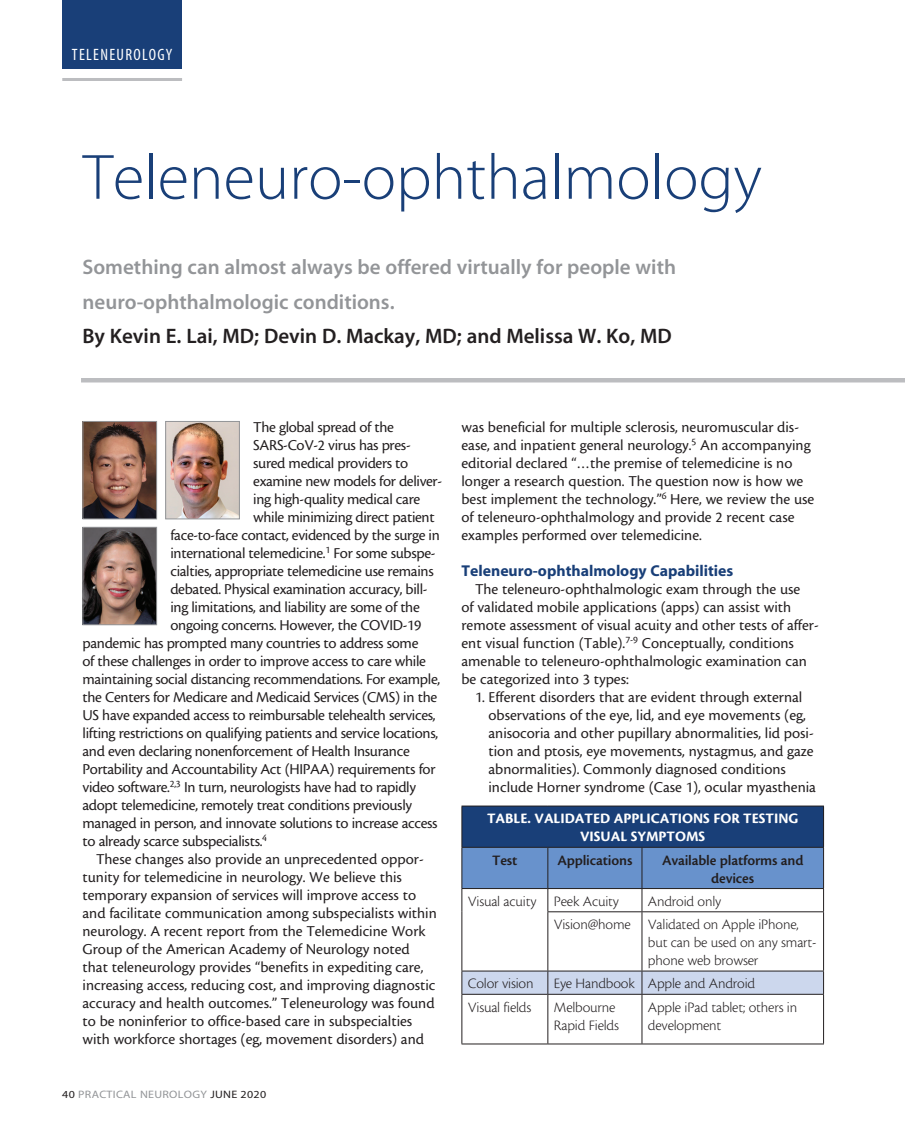
<style>
.page{position:relative;width:905px;height:1134px;background:#fff}
.page>*{position:absolute;margin:0;border:0;box-sizing:border-box;transform-origin:0 0}
.headline{font:64.5px "Myriad MM 215 600";color:#193f78}
.deck{font:21px "Myriad MM 565 600";color:#939598}
.author{font:21px "Myriad MM 565 600";color:#231f20}
.t1{font:16.5px "Myriad MM 400 300";letter-spacing:.08em;color:#fff}
.body{font:15.75px/18px "Cronos MM 408 10";color:#231f20}
.body-2{font:15.75px "Cronos MM 408 10";letter-spacing:-.02em;color:#231f20}
.subhead{font:15.75px "Myriad MM 700 600";color:#193f78}
.table_body{font:15px/18px "Cronos MM 250 10";letter-spacing:-.01em;color:#231f20}
.Table_Head{font:15px/18px "Cronos MM 700 10";color:#fff;text-align:center}
.Table_Subhead{font:15px/18px "Cronos MM 574 10";letter-spacing:-.01em;color:#231f20;text-align:center}
.t2{font:10.8px "Myriad MM 400 600";letter-spacing:.025em;color:#939598;scale:1.11 1}
.s1{color:#231f20}
</style>
<div class="page">
<div style="left:62px;top:0;width:120px;height:69px;background:#193f78"></div>
<hr style="left:62px;top:78px;width:120px;height:3px;background:#bcbdc0">
<hr style="left:81px;top:378px;width:823px;height:4px;background:#bcbdc0">
<img style="left:85px;top:423px;width:70px;height:94px">
<div style="left:83px;top:421px;width:74px;height:98px;border:1px solid #939598"></div>
<img style="left:85px;top:529px;width:70px;height:94px">
<div style="left:83px;top:527px;width:74px;height:98px;border:1px solid #939598"></div>
<img style="left:167px;top:423px;width:71px;height:94px">
<div style="left:165px;top:421px;width:75px;height:98px;border:1px solid #939598"></div>
<div style="left:462px;top:806px;width:361px;height:41px;background:#193f78"></div>
<hr style="left:461px;top:806px;width:87px;height:1px;background:#231f20">
<hr style="left:461px;top:806px;width:1px;height:41px;background:#231f20">
<hr style="left:548px;top:806px;width:94px;height:1px;background:#231f20">
<hr style="left:642px;top:806px;width:182px;height:1px;background:#231f20">
<hr style="left:823px;top:806px;width:1px;height:41px;background:#231f20">
<svg style="left:461px;top:847px;width:363px;height:65px"></svg>
<hr style="left:461px;top:912px;width:1px;height:59px;background:#231f20">
<hr style="left:547px;top:911px;width:95px;height:1px;background:#231f20">
<hr style="left:547px;top:912px;width:1px;height:59px;background:#231f20">
<hr style="left:642px;top:911px;width:182px;height:1px;background:#231f20">
<hr style="left:641px;top:912px;width:1px;height:59px;background:#231f20">
<hr style="left:823px;top:912px;width:1px;height:59px;background:#231f20">
<svg style="left:461px;top:971px;width:363px;height:23px"></svg>
<hr style="left:461px;top:994px;width:87px;height:1px;background:#231f20">
<hr style="left:461px;top:995px;width:1px;height:49px;background:#231f20">
<hr style="left:548px;top:994px;width:94px;height:1px;background:#231f20">
<hr style="left:547px;top:995px;width:1px;height:49px;background:#231f20">
<hr style="left:642px;top:994px;width:182px;height:1px;background:#231f20">
<hr style="left:641px;top:995px;width:1px;height:49px;background:#231f20">
<hr style="left:823px;top:995px;width:1px;height:49px;background:#231f20">
<hr style="left:461px;top:1044px;width:87px;height:1px;background:#231f20">
<hr style="left:548px;top:1044px;width:94px;height:1px;background:#231f20">
<hr style="left:642px;top:1044px;width:182px;height:1px;background:#231f20">
<p class="t1" style="left:72px;top:47px;width:102px">TELENEUROLOGY</p>
<p class="headline" style="left:83px;top:146px;width:680px">Teleneuro‑ophthalmology</p>
<p class="deck" style="left:82px;top:257px;width:595px">Something can almost always be offered virtually for people with</p>
<p class="deck" style="left:82px;top:291px;width:313px">neuro‑ophthalmologic conditions.</p>
<p class="author" style="left:82px;top:326px;width:590px">By Kevin E. Lai, MD; Devin D. Mackay, MD; and Melissa W. Ko, MD</p>
<p class="body-2" style="left:253px;top:419px;width:142px">The global spread of the</p>
<p class="body-2" style="left:253px;top:437px;width:159px">SARS‑CoV‑2 virus has pres‑</p>
<p class="body-2" style="left:253px;top:455px;width:157px">sured medical providers to</p>
<p class="body-2" style="left:253px;top:473px;width:190px">examine new models for deliver‑</p>
<p class="body-2" style="left:253px;top:491px;width:168px">ing high‑quality medical care</p>
<p class="body-2" style="left:253px;top:509px;width:183px">while minimizing direct patient</p>
<p class="body-2" style="left:170px;top:527px;width:271px">face‑to‑face contact, evidenced by the surge in</p>
<p class="body-2" style="left:170px;top:545px;width:267px">international telemedicine.<sup>1</sup> For some subspe‑</p>
<p class="body-2" style="left:170px;top:563px;width:265px">cialties, appropriate telemedicine use remains</p>
<p class="body-2" style="left:170px;top:581px;width:259px">debated. Physical examination accuracy, bill‑</p>
<p class="body-2" style="left:170px;top:599px;width:251px">ing limitations, and liability are some of the</p>
<p class="body-2" style="left:170px;top:617px;width:252px">ongoing concerns. However, the COVID‑19</p>
<p class="body-2" style="left:82px;top:635px;width:337px">pandemic has prompted many countries to address some</p>
<p class="body-2" style="left:82px;top:653px;width:345px">of these challenges in order to improve access to care while</p>
<p class="body-2" style="left:82px;top:671px;width:359px">maintaining social distancing recommendations. For example,</p>
<p class="body-2" style="left:82px;top:689px;width:356px">the Centers for Medicare and Medicaid Services (CMS) in the</p>
<p class="body-2" style="left:82px;top:707px;width:354px">US have expanded access to reimbursable telehealth services,</p>
<p class="body-2" style="left:82px;top:725px;width:357px">lifting restrictions on qualifying patients and service locations,</p>
<p class="body-2" style="left:82px;top:743px;width:329px">and even declaring nonenforcement of Health Insurance</p>
<p class="body-2" style="left:82px;top:761px;width:354px">Portability and Accountability Act (HIPAA) requirements for</p>
<p class="body-2" style="left:82px;top:779px;width:335px">video software.<sup>2,3</sup> In turn, neurologists have had to rapidly</p>
<p class="body-2" style="left:82px;top:797px;width:331px">adopt telemedicine, remotely treat conditions previously</p>
<p class="body-2" style="left:82px;top:815px;width:356px">managed in person, and innovate solutions to increase access</p>
<p class="body-2" style="left:82px;top:833px;width:186px">to already scarce subspecialists.<sup>4</sup></p>
<p class="body" style="left:82px;top:850px;width:356px;text-indent:14px">These changes also provide an unprecedented oppor‑ tunity for telemedicine in neurology. We believe this temporary expansion of services will improve access to and facilitate communication among subspecialists within neurology. A recent report from the Telemedicine Work Group of the American Academy of Neurology noted that teleneurology provides “benefits in expediting care, increasing access, reducing cost, and improving diagnostic accuracy and health outcomes.” Teleneurology was found to be noninferior to office‑based care in subspecialties with workforce shortages (eg, movement disorders) and</p>
<p class="t2" style="left:62px;top:1089px;width:185px"><span class="s1">40</span> PRACTICAL NEUROLOGY <span class="s1">JUNE 2020</span></p>
<p class="body" style="left:461px;top:418px;width:354px">was beneficial for multiple sclerosis, neuromuscular dis‑ ease, and inpatient general neurology.<sup>5</sup> An accompanying editorial declared “…the premise of telemedicine is no longer a research question. The question now is how we best implement the technology.”<sup>6</sup> Here, we review the use of teleneuro‑ophthalmology and provide 2 recent case examples performed over telemedicine.</p>
<p class="subhead" style="left:461px;top:563px;width:273px">Teleneuro‑ophthalmology Capabilities</p>
<p class="body" style="left:461px;top:580px;width:359px;text-indent:14px">The teleneuro‑ophthalmologic exam through the use<br>of validated mobile applications (apps) can assist with remote assessment of visual acuity and other tests of affer‑ ent visual function (Table).<sup>7‑9</sup> Conceptually, conditions amenable to teleneuro‑ophthalmologic examination can be categorized into 3 types:</p>
<p class="body" style="left:488px;top:688px;width:329px;text-indent:-14px">1. Efferent disorders that are evident through external observations of the eye, lid, and eye movements (eg, anisocoria and other pupillary abnormalities, lid posi‑ tion and ptosis, eye movements, nystagmus, and gaze abnormalities). Commonly diagnosed conditions include Horner syndrome (Case 1), ocular myasthenia</p>
<p class="Table_Head" style="left:487px;top:810px;width:313px">TABLE. VALIDATED APPLICATIONS FOR TESTING<br>VISUAL SYMPTOMS</p>
<p class="Table_Subhead" style="left:492px;top:851px;width:27px">Test</p>
<p class="Table_Subhead" style="left:557px;top:851px;width:77px">Applications</p>
<p class="Table_Subhead" style="left:662px;top:851px;width:143px">Available platforms and devices</p>
<p class="table_body" style="left:468px;top:892px;width:70px">Visual acuity</p>
<p class="table_body" style="left:554px;top:892px;width:67px">Peek Acuity</p>
<p class="table_body" style="left:648px;top:892px;width:75px">Android only</p>
<p class="table_body" style="left:554px;top:916px;width:78px">Vision@home</p>
<p class="table_body" style="left:648px;top:916px;width:170px">Validated on Apple iPhone, but can be used on any smart‑ phone web browser</p>
<p class="table_body" style="left:468px;top:975px;width:67px">Color vision</p>
<p class="table_body" style="left:554px;top:975px;width:82px">Eye Handbook</p>
<p class="table_body" style="left:648px;top:975px;width:109px">Apple and Android</p>
<p class="table_body" style="left:468px;top:998px;width:65px">Visual fields</p>
<p class="table_body" style="left:554px;top:998px;width:67px">Melbourne<br>Rapid Fields</p>
<p class="table_body" style="left:648px;top:998px;width:151px">Apple iPad tablet; others in development</p>
</div>
